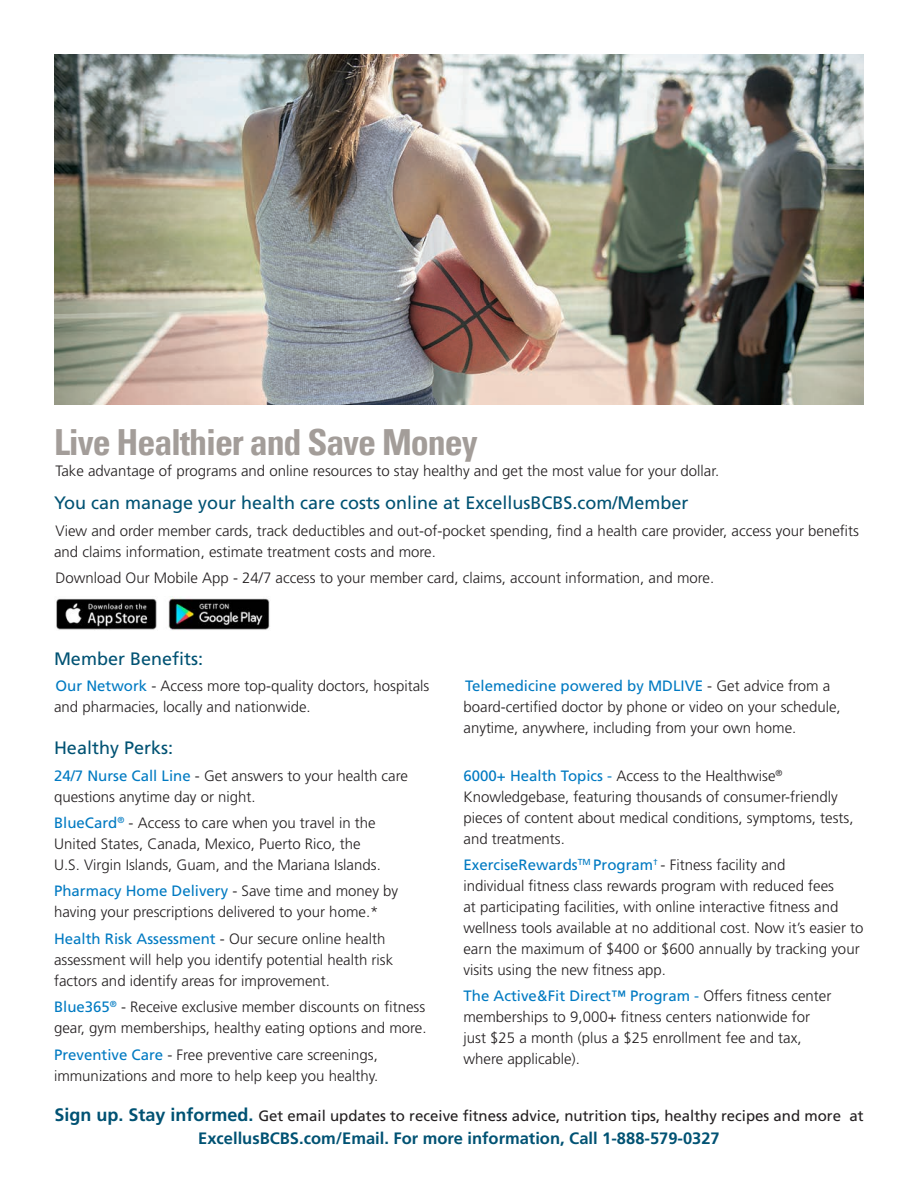
<style>
.page{position:relative;width:918px;height:1188px;background:#fff}
.page>*{position:absolute;margin:0;border:0;box-sizing:border-box;transform-origin:0 0}
.t1{font:700 condensed 36px "Univers LT Pro";letter-spacing:-.03em;color:#a39d99}
.t2{font:18px "Frutiger";color:#005273}
.t3{font:700 16.5px "Frutiger";color:#005273}
.t4{font:300 15px/21px "Frutiger";color:#231f20}
.t5{font:15px "Frutiger";color:#231f20}
.s1{font-weight:400;color:#007ac2}
.s2{font-weight:700;font-size:18px;color:#005273}
</style>
<div class="page">
<img style="left:54px;top:54px;width:810px;height:351px">
<img style="left:56px;top:597px;width:214px;height:33px">
<h2 class="t1" style="left:54px;top:420px;width:425px">Live Healthier and Save Money</h2>
<p class="t4" style="left:56px;top:461px;width:665px">Take advantage of programs and online resources to stay healthy and get the most value for your dollar.</p>
<p class="t2" style="left:54px;top:492px;width:636px">You can manage your health care costs online at ExcellusBCBS.com/Member</p>
<p class="t4" style="left:54px;top:520px;width:807px">View and order member cards, track deductibles and out-of-pocket spending, find a health care provider, access your benefits and claims information, estimate treatment costs and more.</p>
<p class="t4" style="left:56px;top:568px;width:660px">Download Our Mobile App - 24/7 access to your member card, claims, account information, and more.</p>
<h3 class="t2" style="left:54px;top:648px;width:151px">Member Benefits:</h3>
<p class="t4" style="left:54px;top:676px;width:377px"><span class="s1">Our Network</span> - Access more top-quality doctors, hospitals and pharmacies, locally and nationwide.</p>
<p class="t4" style="left:464px;top:676px;width:379px"><span class="s1">Telemedicine powered by MDLIVE</span> - Get advice from a board-certified doctor by phone or video on your schedule, anytime, anywhere, including from your own home.</p>
<h3 class="t2" style="left:54px;top:737px;width:121px">Healthy Perks:</h3>
<p class="t4" style="left:54px;top:765px;width:355px"><span class="s1">24/7 Nurse Call Line</span> - Get answers to your health care questions anytime day or night.</p>
<p class="t4" style="left:54px;top:813px;width:328px"><span class="s1">BlueCard</span><sup>®</sup> - Access to care when you travel in the<br>United States, Canada, Mexico, Puerto Rico, the<br>U.S. Virgin Islands, Guam, and the Mariana Islands.</p>
<p class="t4" style="left:54px;top:881px;width:346px"><span class="s1">Pharmacy Home Delivery</span> - Save time and money by having your prescriptions delivered to your home.*</p>
<p class="t4" style="left:54px;top:928px;width:341px"><span class="s1">Health Risk Assessment</span> - Our secure online health assessment will help you identify potential health risk factors and identify areas for improvement.</p>
<p class="t4" style="left:54px;top:997px;width:374px"><span class="s1">Blue365</span><sup>®</sup> - Receive exclusive member discounts on fitness gear, gym memberships, healthy eating options and more.</p>
<p class="t4" style="left:54px;top:1044px;width:326px"><span class="s1">Preventive Care</span> - Free preventive care screenings, immunizations and more to help keep you healthy.</p>
<p class="t4" style="left:464px;top:765px;width:392px"><span class="s1">6000+ Health Topics -</span> Access to the Healthwise<sup>® </sup>Knowledgebase, featuring thousands of consumer-friendly pieces of content about medical conditions, symptoms, tests, and treatments.</p>
<p class="t4" style="left:463px;top:855px;width:402px"><span class="s1">ExerciseRewards</span><sup>TM</sup> <span class="s1">Program</span><sup>†</sup> - Fitness facility and<br>individual fitness class rewards program with reduced fees<br>at participating facilities, with online interactive fitness and wellness tools available at no additional cost. Now it’s easier to earn the maximum of $400 or $600 annually by tracking your visits using the new fitness app.</p>
<p class="t4" style="left:463px;top:986px;width:369px"><span class="s1">The Active&amp;Fit Direct™ Program -</span> Offers fitness center memberships to 9,000+ fitness centers nationwide for just $25 a month (plus a $25 enrollment fee and tax, where applicable).</p>
<p class="t5" style="left:54px;top:1106px;width:811px"><span class="s2">Sign up. Stay informed.</span> Get email updates to receive fitness advice, nutrition tips, healthy recipes and more at</p>
<p class="t3" style="left:198px;top:1129px;width:523px">ExcellusBCBS.com/Email. For more information, Call 1-888-579-0327</p>
</div>
